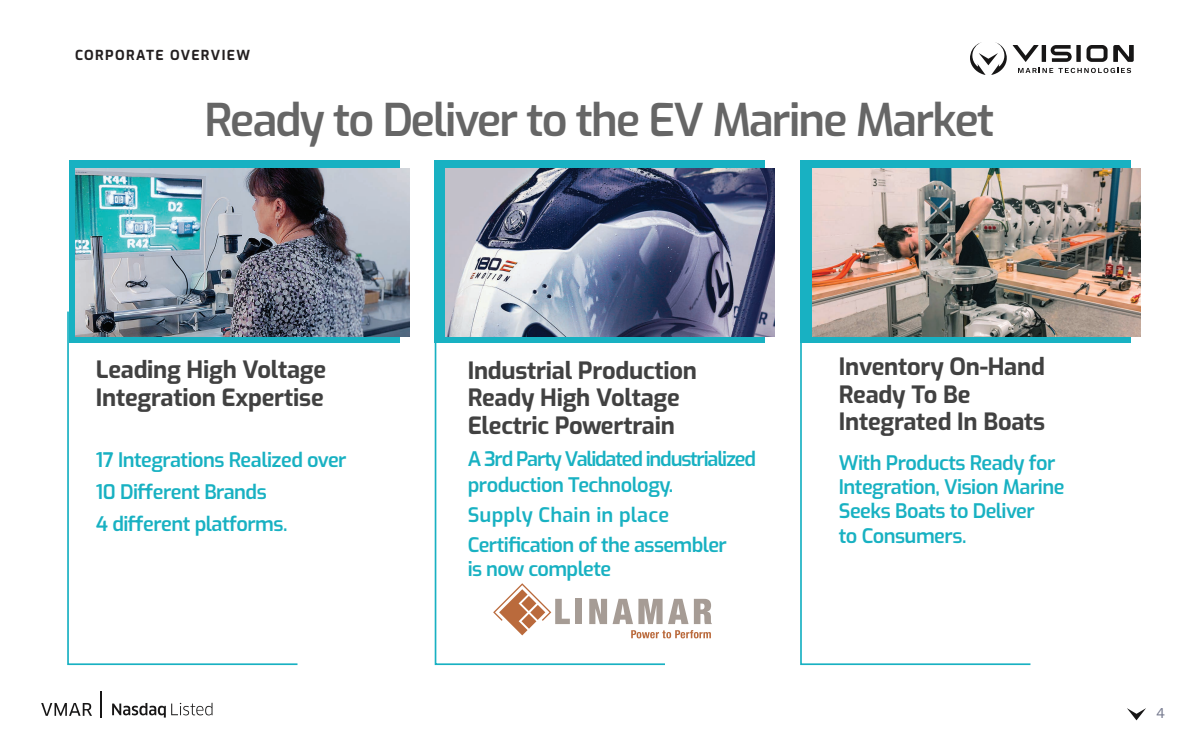
<style>
.page{position:relative;width:1200px;height:750px;background:#fff}
.page>*{position:absolute;margin:0;border:0;box-sizing:border-box;transform-origin:0 0}
.t1{font:600 45px "Exo";letter-spacing:-.04em;color:#666}
.t2{font:700 23.75px/27.5px "Exo";letter-spacing:-.01em;color:#414141}
.t3{font:600 20px/24px "Exo";letter-spacing:-.025em;color:#18b1c2}
.t4{font:600 20px/26.2px "Exo";letter-spacing:-.06em;color:#18b1c2}
.t5{font:15px "Work Sans";color:#75798e}
.t6{font:700 13.75px "Exo";letter-spacing:.1em;color:#231f20}
</style>
<div class="page">
<svg style="left:1087px;top:45px;width:47px;height:17px"></svg>
<svg style="left:1013px;top:45px;width:26px;height:17px"></svg>
<hr style="left:1042px;top:45px;width:4px;height:17px;background:#171616">
<svg style="left:1051px;top:45px;width:21px;height:17px"></svg>
<div style="left:1076px;top:45px;width:5px;height:17px;background:#171616"></div>
<svg style="left:1018px;top:68px;width:113px;height:5px"></svg>
<svg style="left:970px;top:42px;width:37px;height:33px"></svg>
<svg style="left:112px;top:703px;width:101px;height:15px"></svg>
<svg style="left:41px;top:703px;width:51px;height:13px"></svg>
<hr style="left:100px;top:691px;width:2px;height:27px;background:#171616">
<div style="left:69px;top:160px;width:330px;height:182px;background:#18b1c2"></div>
<div style="left:435px;top:160px;width:330px;height:182px;background:#18b1c2"></div>
<div style="left:801px;top:160px;width:330px;height:182px;background:#18b1c2"></div>
<img style="left:446px;top:169px;width:329px;height:167px">
<img style="left:76px;top:169px;width:334px;height:167px">
<img style="left:812px;top:169px;width:329px;height:167px">
<svg style="left:67px;top:310px;width:232px;height:356px"></svg>
<svg style="left:434px;top:310px;width:233px;height:356px"></svg>
<svg style="left:800px;top:310px;width:232px;height:356px"></svg>
<svg style="left:631px;top:630px;width:80px;height:8px"></svg>
<svg style="left:493px;top:583px;width:77px;height:52px"></svg>
<div style="left:576px;top:599px;width:6px;height:25px;background:#a69c95"></div>
<svg style="left:589px;top:599px;width:18px;height:25px"></svg>
<svg style="left:613px;top:599px;width:99px;height:25px"></svg>
<svg style="left:1127px;top:708px;width:19px;height:12px"></svg>
<p class="t6" style="left:75px;top:45px;width:177px">CORPORATE OVERVIEW</p>
<h1 class="t1" style="left:205px;top:87px;width:791px">Ready to Deliver to the EV Marine Market</h1>
<p class="t2" style="left:96px;top:355px;width:232px">Leading High Voltage<br>Integration Expertise</p>
<p class="t2" style="left:468px;top:355px;width:231px">Industrial Production<br>Ready High Voltage<br>Electric Powertrain</p>
<p class="t2" style="left:839px;top:352px;width:208px">Inventory On-Hand<br>Ready To Be<br>Integrated In Boats</p>
<p class="t3" style="left:96px;top:443px;width:252px;line-height:31.9px">17 Integrations Realized over<br>10 Different Brands<br>4 different platforms.</p>
<p class="t4" style="left:468px;top:445px;width:290px">A 3rd Party Validated industrialized production Technology.</p>
<p class="t3" style="left:468px;top:499px;width:261px;line-height:30px">Supply Chain in place<br>Certification of the assembler</p>
<p class="t3" style="left:468px;top:556px;width:145px">is now complete</p>
<p class="t3" style="left:839px;top:450px;width:227px">With Products Ready for<br>Integration, Vision Marine<br>Seeks Boats to Deliver<br>to Consumers.</p>
<p class="t5" style="left:1156px;top:702px;width:11px">4</p>
</div>
